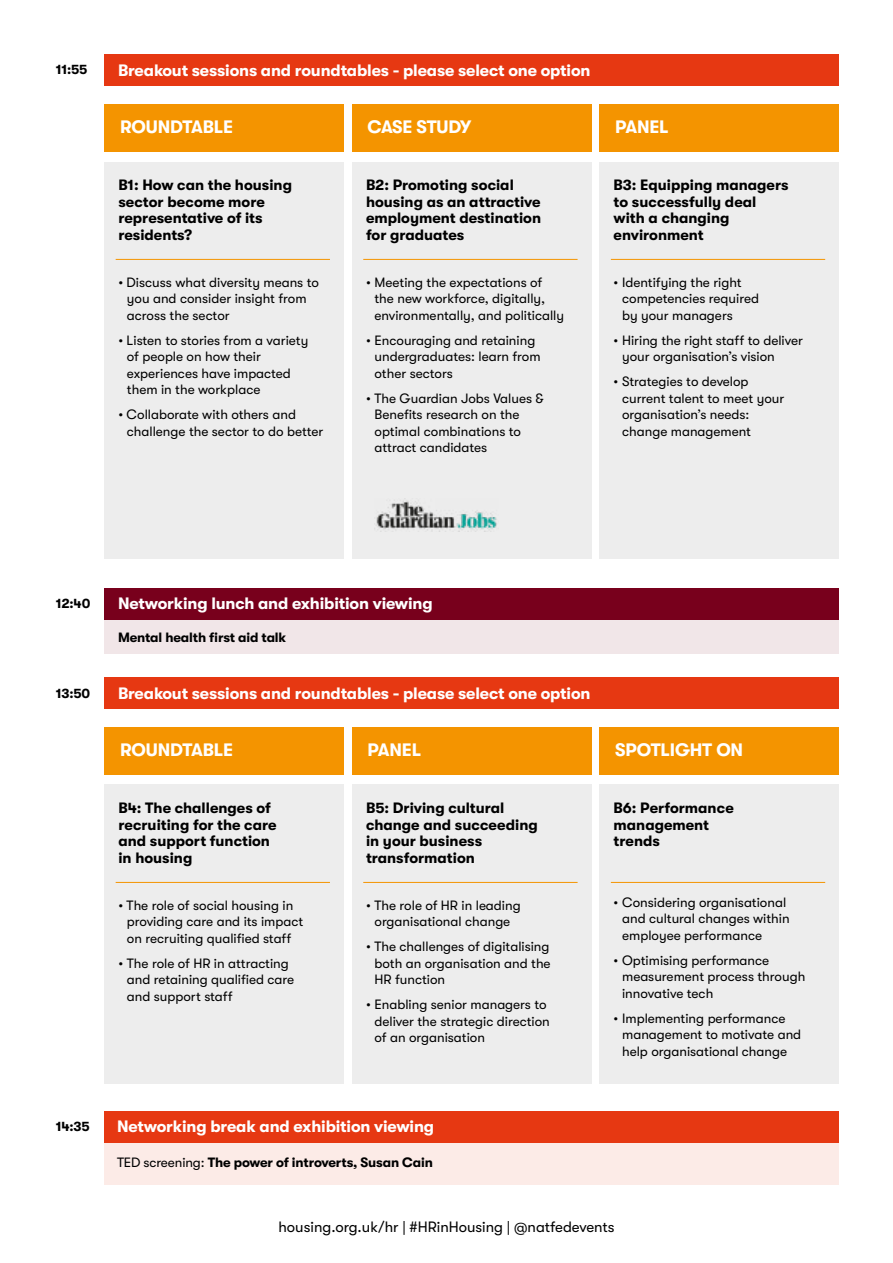
<style>
.page{position:relative;width:893px;height:1263px;background:#fff}
.page>*{position:absolute;margin:0;border:0;box-sizing:border-box;transform-origin:0 0}
.t1{font:700 18px "GT Walsheim";letter-spacing:-.01em;color:#fff}
.t2{font:700 16.5px "GT Walsheim";letter-spacing:-.01em;color:#fff}
.t3{font:700 15px/16.5px "GT Walsheim";color:#000}
.t4{font:15px "GT Walsheim";color:#000}
.t5{font:13.5px/16.5px "GT Walsheim";color:#000}
.t6{font:700 13.5px "GT Walsheim";letter-spacing:-.01em;color:#000}
.s1{font-weight:400}
</style>
<div class="page">
<div style="left:105px;top:104px;width:239px;height:47px;background:#f49400"></div>
<div style="left:105px;top:726px;width:239px;height:48px;background:#f49400"></div>
<div style="left:352px;top:104px;width:239px;height:47px;background:#f49400"></div>
<div style="left:352px;top:726px;width:239px;height:48px;background:#f49400"></div>
<div style="left:600px;top:104px;width:239px;height:47px;background:#f49400"></div>
<div style="left:600px;top:726px;width:239px;height:48px;background:#f49400"></div>
<div style="left:105px;top:162px;width:239px;height:397px;background:#ededed"></div>
<div style="left:105px;top:785px;width:239px;height:299px;background:#ededed"></div>
<div style="left:352px;top:162px;width:239px;height:397px;background:#ededed"></div>
<div style="left:352px;top:785px;width:239px;height:299px;background:#ededed"></div>
<div style="left:600px;top:162px;width:239px;height:397px;background:#ededed"></div>
<div style="left:600px;top:785px;width:239px;height:299px;background:#ededed"></div>
<div style="left:105px;top:54px;width:734px;height:31px;background:#e63812"></div>
<div style="left:105px;top:677px;width:734px;height:32px;background:#e63812"></div>
<div style="left:105px;top:616px;width:734px;height:37px;background:#f1e6e8"></div>
<div style="left:105px;top:588px;width:734px;height:31px;background:#78001c"></div>
<hr style="left:116px;top:259px;width:214px;height:1px;background:#f49400">
<hr style="left:116px;top:882px;width:214px;height:1px;background:#f49400">
<hr style="left:363px;top:259px;width:215px;height:1px;background:#f49400">
<hr style="left:363px;top:882px;width:215px;height:1px;background:#f49400">
<hr style="left:611px;top:259px;width:214px;height:1px;background:#f49400">
<hr style="left:611px;top:882px;width:214px;height:1px;background:#f49400">
<img style="left:376px;top:498px;width:121px;height:34px">
<div style="left:105px;top:1111px;width:734px;height:31px;background:#e63812"></div>
<div style="left:105px;top:1142px;width:734px;height:43px;background:#fcebe7"></div>
<p class="t6" style="left:56px;top:62px;width:33px">11:55</p>
<p class="t2" style="left:118px;top:61px;width:474px">Breakout sessions and roundtables - please select one option</p>
<h1 class="t1" style="left:120px;top:117px;width:115px">ROUNDTABLE</h1>
<h1 class="t1" style="left:368px;top:117px;width:105px">CASE STUDY</h1>
<h1 class="t1" style="left:615px;top:117px;width:55px">PANEL</h1>
<p class="t3" style="left:118px;top:177px;width:175px">B1: How can the housing sector become more representative of its residents?</p>
<p class="t5" style="left:127px;top:274px;width:194px;text-indent:-9px">• Discuss what diversity means to you and consider insight from across the sector</p>
<p class="t5" style="left:127px;top:332px;width:183px;text-indent:-9px">• Listen to stories from a variety of people on how their experiences have impacted them in the workplace</p>
<p class="t5" style="left:127px;top:407px;width:198px;text-indent:-9px">• Collaborate with others and challenge the sector to do better</p>
<p class="t3" style="left:366px;top:177px;width:177px">B2: Promoting social housing as an attractive employment destination for graduates</p>
<p class="t5" style="left:374px;top:274px;width:191px;text-indent:-9px">• Meeting the expectations of the new workforce, digitally, environmentally, and politically</p>
<p class="t5" style="left:374px;top:332px;width:168px;text-indent:-9px">• Encouraging and retaining undergraduates: learn from other sectors</p>
<p class="t5" style="left:374px;top:390px;width:171px;text-indent:-9px">• The Guardian Jobs Values &amp;<br>Benefits research on the optimal combinations to attract candidates</p>
<p class="t3" style="left:614px;top:177px;width:176px">B3: Equipping managers to successfully deal with a changing environment</p>
<p class="t5" style="left:622px;top:274px;width:138px;text-indent:-9px">• Identifying the right competencies required by your managers</p>
<p class="t5" style="left:622px;top:332px;width:182px;text-indent:-9px">• Hiring the right staff to deliver your organisation’s vision</p>
<p class="t5" style="left:622px;top:374px;width:164px;text-indent:-9px">• Strategies to develop current talent to meet your organisation’s needs: change management</p>
<p class="t6" style="left:56px;top:596px;width:36px">12:40</p>
<p class="t2" style="left:118px;top:594px;width:316px">Networking lunch and exhibition viewing</p>
<p class="t6" style="left:118px;top:630px;width:170px">Mental health first aid talk</p>
<p class="t6" style="left:56px;top:685px;width:36px">13:50</p>
<p class="t2" style="left:118px;top:684px;width:474px">Breakout sessions and roundtables - please select one option</p>
<h1 class="t1" style="left:120px;top:740px;width:115px">ROUNDTABLE</h1>
<h1 class="t1" style="left:368px;top:740px;width:55px">PANEL</h1>
<h1 class="t1" style="left:615px;top:740px;width:129px">SPOTLIGHT ON</h1>
<p class="t3" style="left:118px;top:800px;width:160px">B4: The challenges of recruiting for the care and support function in housing</p>
<p class="t5" style="left:127px;top:897px;width:178px;text-indent:-9px">• The role of social housing in providing care and its impact on recruiting qualified staff</p>
<p class="t5" style="left:127px;top:955px;width:169px;text-indent:-9px">• The role of HR in attracting and retaining qualified care and support staff</p>
<p class="t3" style="left:366px;top:800px;width:173px">B5: Driving cultural change and succeeding in your business transformation</p>
<p class="t5" style="left:366px;top:897px;width:156px;text-align:center">• The role of HR in leading organisational change</p>
<p class="t5" style="left:374px;top:939px;width:178px;text-align:justify;text-indent:-9px">• The challenges of digitalising both an organisation and the HR function</p>
<p class="t5" style="left:374px;top:997px;width:177px;text-indent:-9px">• Enabling senior managers to deliver the strategic direction of an organisation</p>
<p class="t3" style="left:614px;top:800px;width:122px">B6: Performance management trends</p>
<p class="t5" style="left:622px;top:894px;width:169px;text-indent:-9px">• Considering organisational and cultural changes within employee performance</p>
<p class="t5" style="left:622px;top:952px;width:185px;text-indent:-9px">• Optimising performance measurement process through innovative tech</p>
<p class="t5" style="left:622px;top:1010px;width:181px;text-indent:-9px">• Implementing performance management to motivate and help organisational change</p>
<p class="t6" style="left:56px;top:1119px;width:36px">14:35</p>
<p class="t2" style="left:117px;top:1117px;width:319px">Networking break and exhibition viewing</p>
<p class="t6" style="left:117px;top:1155px;width:317px"><span class="s1">TED screening:</span> The power of introverts, Susan Cain</p>
<p class="t4" style="left:278px;top:1219px;width:337px">housing.org.uk/hr | #HRinHousing | @natfedevents</p>
</div>
